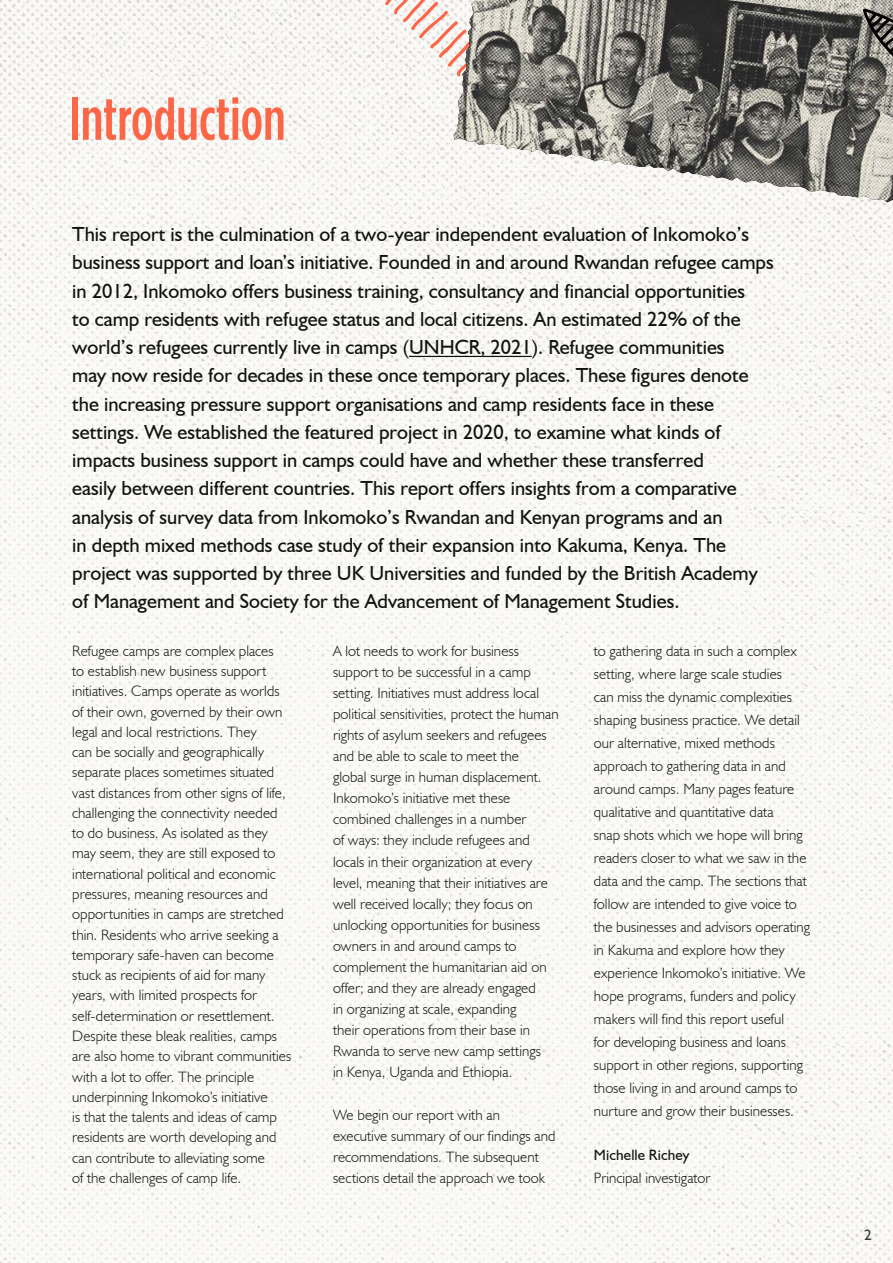
<style>
.page{position:relative;width:893px;height:1263px;background:#fff}
.page>*{position:absolute;margin:0;border:0;box-sizing:border-box;transform-origin:0 0}
.t1{font:500 60px "Gotham Condensed";color:#fc6647}
.t2{font:20.4px/28.2px "Humanist 521 BT";color:#121212}
.t3{font:300 15px/20.2px "Humanist 521 BT";letter-spacing:.005em;color:#121212}
.t4{font:15px "Humanist 521 BT";letter-spacing:.01em;color:#121212}
.t5{font:15px "Humanist 521 BT";color:#363636}
</style>
<div class="page">
<img style="left:0;top:0;width:893px;height:1263px">
<svg style="left:384px;top:0;width:70px;height:101px"></svg>
<hr style="left:409px;top:356px;width:123px;height:1px;background:#121212">
<img style="left:454px;top:0;width:439px;height:202px">
<svg style="left:862px;top:8px;width:31px;height:83px;background:#73706b"></svg>
<svg style="left:772px;top:0;width:85px;height:1px"></svg>
<h1 class="t1" style="left:69px;top:84px;width:218px">Introduction</h1>
<p class="t2" style="left:72px;top:220px;width:703px">This report is the culmination of a two-year independent evaluation of Inkomoko’s business support and loan’s initiative. Founded in and around Rwandan refugee camps in 2012, Inkomoko offers business training, consultancy and financial opportunities<br>to camp residents with refugee status and local citizens. An estimated 22% of the world’s refugees currently live in camps (UNHCR, 2021). Refugee communities<br>may now reside for decades in these once temporary places. These figures denote the increasing pressure support organisations and camp residents face in these settings. We established the featured project in 2020, to examine what kinds of impacts business support in camps could have and whether these transferred<br>easily between different countries. This report offers insights from a comparative analysis of survey data from Inkomoko’s Rwandan and Kenyan programs and an<br>in depth mixed methods case study of their expansion into Kakuma, Kenya. The project was supported by three UK Universities and funded by the British Academy of Management and Society for the Advancement of Management Studies.</p>
<p class="t3" style="left:72px;top:640px;width:221px">Refugee camps are complex places<br>to establish new business support initiatives. Camps operate as worlds of their own, governed by their own legal and local restrictions. They<br>can be socially and geographically separate places sometimes situated vast distances from other signs of life, challenging the connectivity needed to do business. As isolated as they may seem, they are still exposed to international political and economic pressures, meaning resources and opportunities in camps are stretched thin. Residents who arrive seeking a temporary safe-haven can become stuck as recipients of aid for many years, with limited prospects for self-determination or resettlement.<br>Despite these bleak realities, camps are also home to vibrant communities with a lot to offer. The principle underpinning Inkomoko’s initiative<br>is that the talents and ideas of camp residents are worth developing and can contribute to alleviating some<br>of the challenges of camp life.</p>
<p class="t3" style="left:333px;top:640px;width:227px;line-height:21.1px">A lot needs to work for business support to be successful in a camp setting. Initiatives must address local political sensitivities, protect the human rights of asylum seekers and refugees and be able to scale to meet the<br>global surge in human displacement.<br>Inkomoko’s initiative met these combined challenges in a number<br>of ways: they include refugees and locals in their organization at every level, meaning that their initiatives are well received locally; they focus on unlocking opportunities for business owners in and around camps to complement the humanitarian aid on offer; and they are already engaged<br>in organizing at scale, expanding<br>their operations from their base in Rwanda to serve new camp settings<br>in Kenya, Uganda and Ethiopia.</p>
<p class="t3" style="left:333px;top:1104px;width:224px;line-height:21.1px">We begin our report with an executive summary of our findings and recommendations. The subsequent sections detail the approach we took</p>
<p class="t3" style="left:594px;top:639px;width:218px;line-height:23px">to gathering data in such a complex setting, where large scale studies<br>can miss the dynamic complexities shaping business practice. We detail our alternative, mixed methods approach to gathering data in and around camps. Many pages feature qualitative and quantitative data<br>snap shots which we hope will bring readers closer to what we saw in the data and the camp. The sections that follow are intended to give voice to the businesses and advisors operating in Kakuma and explore how they experience Inkomoko’s initiative. We hope programs, funders and policy makers will find this report useful<br>for developing business and loans support in other regions, supporting those living in and around camps to nurture and grow their businesses.</p>
<p class="t4" style="left:594px;top:1146px;width:97px">Michelle Richey</p>
<p class="t3" style="left:594px;top:1168px;width:118px">Principal investigator</p>
<p class="t5" style="left:864px;top:1226px;width:9px">2</p>
</div>
